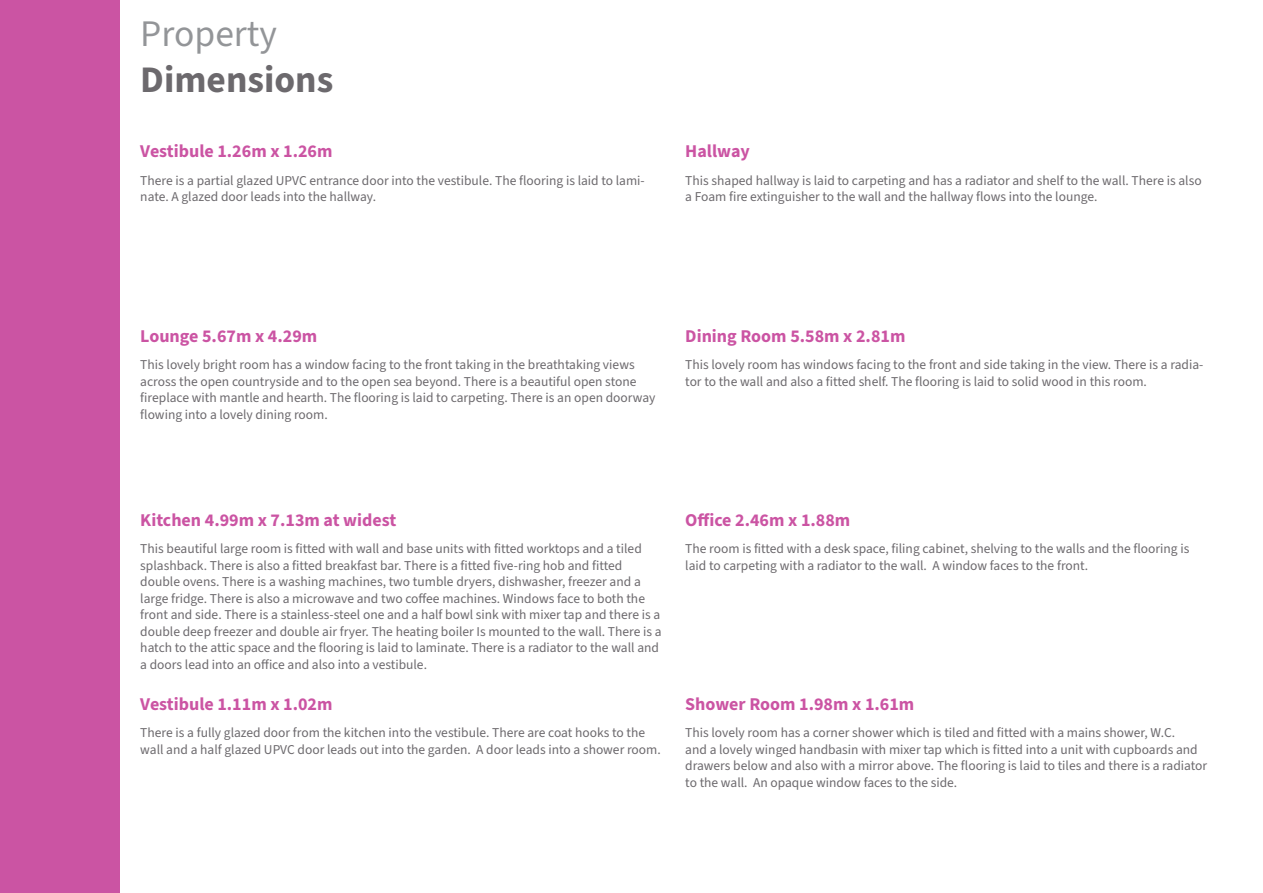
<style>
.page{position:relative;width:1263px;height:893px;background:#fff}
.page>*{position:absolute;margin:0;border:0;box-sizing:border-box;transform-origin:0 0}
.t1{font:700 37.5px "Source Sans 3";color:#6c696d}
.t2{font:37.5px "Source Sans 3";color:#939598}
.t3{font:700 18px "Source Sans 3";color:#cb54a3}
.t4{font:13.5px/16.5px "Source Sans 3";color:#6c696d}
</style>
<div class="page">
<div style="left:0;top:0;width:119px;height:893px;background:#cb54a3"></div>
<p class="t2" style="left:140px;top:10px;width:138px">Property</p>
<p class="t1" style="left:140px;top:54px;width:195px">Dimensions</p>
<p class="t3" style="left:140px;top:140px;width:194px">Vestibule 1.26m x 1.26m</p>
<p class="t4" style="left:140px;top:172px;width:506px">There is a partial glazed UPVC entrance door into the vestibule. The flooring is laid to lami&shy;nate. A glazed door leads into the hallway.</p>
<p class="t3" style="left:685px;top:140px;width:66px">Hallway</p>
<p class="t4" style="left:685px;top:172px;width:518px">This shaped hallway is laid to carpeting and has a radiator and shelf to the wall. There is also a Foam fire extinguisher to the wall and the hallway flows into the lounge.</p>
<p class="t3" style="left:140px;top:324px;width:178px">Lounge 5.67m x 4.29m</p>
<p class="t4" style="left:140px;top:356px;width:517px">This lovely bright room has a window facing to the front taking in the breathtaking views across the open countryside and to the open sea beyond. There is a beautiful open stone fireplace with mantle and hearth. The flooring is laid to carpeting. There is an open doorway flowing into a lovely dining room.</p>
<p class="t3" style="left:685px;top:324px;width:222px">Dining Room 5.58m x 2.81m</p>
<p class="t4" style="left:685px;top:356px;width:520px">This lovely room has windows facing to the front and side taking in the view. There is a radia&shy;tor to the wall and also a fitted shelf. The flooring is laid to solid wood in this room.</p>
<p class="t3" style="left:140px;top:508px;width:257px">Kitchen 4.99m x 7.13m at widest</p>
<p class="t3" style="left:685px;top:508px;width:167px">Office 2.46m x 1.88m</p>
<p class="t4" style="left:140px;top:540px;width:523px">This beautiful large room is fitted with wall and base units with fitted worktops and a tiled splashback. There is also a fitted breakfast bar. There is a fitted five-ring hob and fitted double ovens. There is a washing machines, two tumble dryers, dishwasher, freezer and a large fridge. There is also a microwave and two coffee machines. Windows face to both the front and side. There is a stainless-steel one and a half bowl sink with mixer tap and there is a double deep freezer and double air fryer. The heating boiler Is mounted to the wall. There is a hatch to the attic space and the flooring is laid to laminate. There is a radiator to the wall and a doors lead into an office and also into a vestibule.</p>
<p class="t4" style="left:685px;top:540px;width:506px">The room is fitted with a desk space, filing cabinet, shelving to the walls and the flooring is laid to carpeting with a radiator to the wall. A window faces to the front.</p>
<p class="t3" style="left:140px;top:692px;width:194px">Vestibule 1.11m x 1.02m</p>
<p class="t3" style="left:685px;top:692px;width:231px">Shower Room 1.98m x 1.61m</p>
<p class="t4" style="left:140px;top:724px;width:522px">There is a fully glazed door from the kitchen into the vestibule. There are coat hooks to the wall and a half glazed UPVC door leads out into the garden. A door leads into a shower room.</p>
<p class="t4" style="left:685px;top:724px;width:523px">This lovely room has a corner shower which is tiled and fitted with a mains shower, W.C.<br>and a lovely winged handbasin with mixer tap which is fitted into a unit with cupboards and drawers below and also with a mirror above. The flooring is laid to tiles and there is a radiator to the wall. An opaque window faces to the side.</p>
</div>
